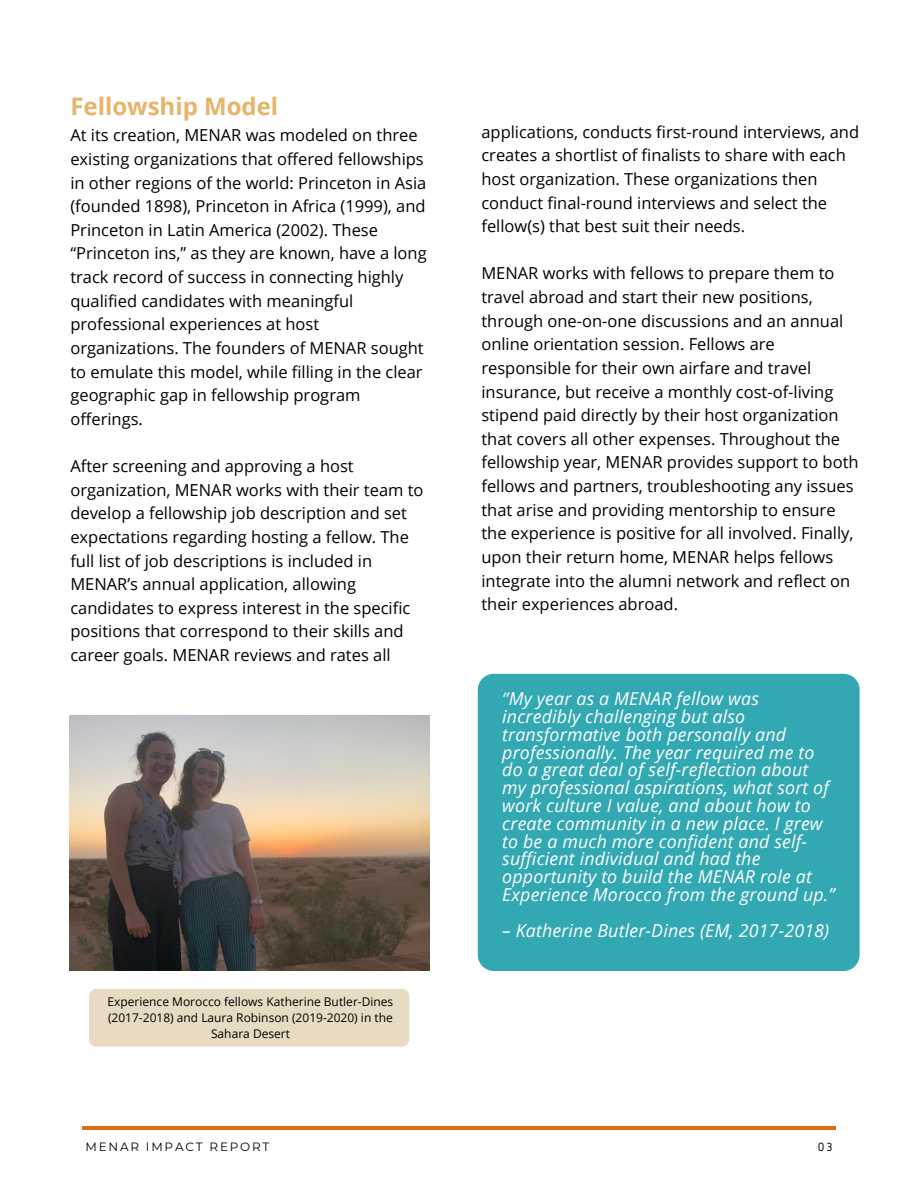
<style>
.page{position:relative;width:918px;height:1188px;background:#fff}
.page>*{position:absolute;margin:0;border:0;box-sizing:border-box;transform-origin:0 0}
.t1{font:700 24px "Open Sans";color:#e6b46a}
.t2{font:italic 17.85px/17.9px "Open Sans";letter-spacing:.01em;color:#fff}
.t3{font:16.5px/23.7px "Open Sans";color:#000}
.t4{font:12.45px "Gidole";color:#000}
.t5{font:12px/16px "Open Sans";color:#000;text-align:center}
.t6{font:12px "Montserrat";letter-spacing:.15em;color:#000}
</style>
<div class="page">
<hr style="left:82px;top:1126px;width:754px;height:3px;background:#dc6d13">
<div style="left:478px;top:674px;width:382px;height:297px;background:#32a8b2;border-radius:16px"></div>
<img style="left:69px;top:715px;width:360px;height:256px">
<div style="left:89px;top:989px;width:320px;height:58px;background:#e8dbc3;border-radius:7px"></div>
<h1 class="t1" style="left:70px;top:90px;width:209px">Fellowship Model</h1>
<p class="t3" style="left:70px;top:123px;width:358px">At its creation, MENAR was modeled on three existing organizations that offered fellowships in other regions of the world: Princeton in Asia (founded 1898), Princeton in Africa (1999), and Princeton in Latin America (2002). These “Princeton ins,” as they are known, have a long track record of success in connecting highly qualified candidates with meaningful professional experiences at host organizations. The founders of MENAR sought to emulate this model, while filling in the clear geographic gap in fellowship program offerings.</p>
<p class="t3" style="left:70px;top:454px;width:355px">After screening and approving a host organization, MENAR works with their team to develop a fellowship job description and set expectations regarding hosting a fellow. The full list of job descriptions is included in MENAR’s annual application, allowing candidates to express interest in the specific positions that correspond to their skills and career goals. MENAR reviews and rates all</p>
<p class="t5" style="left:108px;top:993px;width:287px">Experience Morocco fellows Katherine Butler-Dines (2017-2018) and Laura Robinson (2019-2020) in the<br>Sahara Desert</p>
<p class="t3" style="left:481px;top:119px;width:379px">applications, conducts first-round interviews, and creates a shortlist of finalists to share with each host organization. These organizations then conduct final-round interviews and select the fellow(s) that best suit their needs.</p>
<p class="t3" style="left:481px;top:261px;width:379px">MENAR works with fellows to prepare them to travel abroad and start their new positions, through one-on-one discussions and an annual online orientation session. Fellows are responsible for their own airfare and travel insurance, but receive a monthly cost-of-living stipend paid directly by their host organization that covers all other expenses. Throughout the fellowship year, MENAR provides support to both fellows and partners, troubleshooting any issues that arise and providing mentorship to ensure the experience is positive for all involved. Finally, upon their return home, MENAR helps fellows integrate into the alumni network and reflect on their experiences abroad.</p>
<p class="t2" style="left:502px;top:689px;width:334px">“My year as a MENAR fellow was incredibly challenging but also transformative both personally and professionally. The year required me to do a great deal of self-reflection about my professional aspirations, what sort of work culture I value, and about how to create community in a new place. I grew to be a much more confident and self&shy;sufficient individual and had the opportunity to build the MENAR role at Experience Morocco from the ground up.”</p>
<p class="t2" style="left:502px;top:921px;width:329px">– Katherine Butler-Dines (EM, 2017-2018)</p>
<p class="t6" style="left:85px;top:1139px;width:185px">MENAR IMPACT REPORT</p>
<p class="t4" style="left:818px;top:1140px;width:16px">03</p>
</div>
